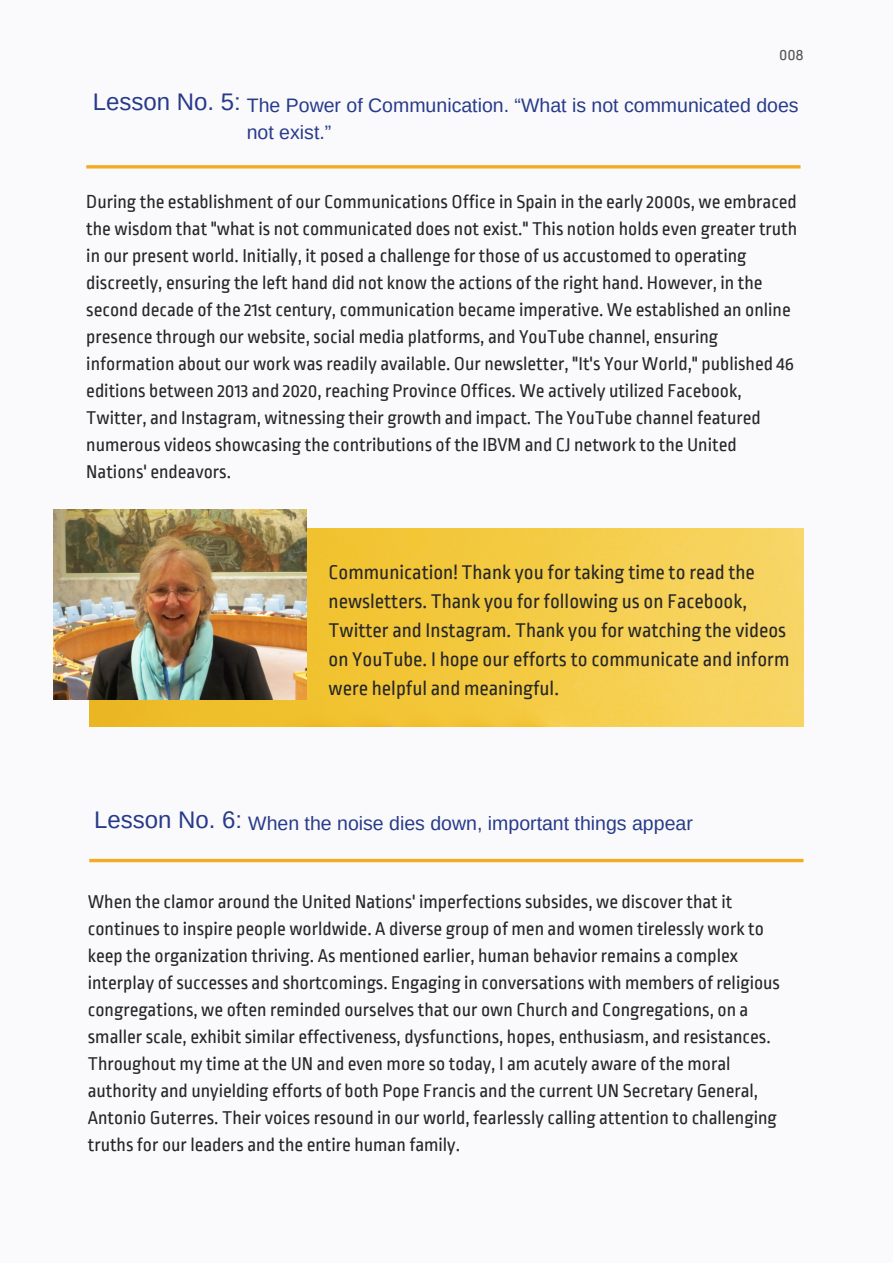
<style>
.page{position:relative;width:893px;height:1264px;background:#fff}
.page>*{position:absolute;margin:0;border:0;box-sizing:border-box;transform-origin:0 0}
.t1{font:24px "Arimo";color:#273b8a}
.t2{font:20.85px/29px "Ropa Sans";color:#272727}
.t3{font:19.5px/27px "Ropa Sans";color:#272727}
.t4{font:19.5px/27px "Arimo";color:#273b8a}
.t5{font:16.65px "Ropa Sans";color:#555}
</style>
<div class="page">
<div style="left:0;top:0;width:892px;height:1262px;background:#faf9fb"></div>
<hr style="left:86px;top:165px;width:714px;height:3px;background:#f3ab21">
<img style="left:89px;top:529px;width:714px;height:197px">
<img style="left:53px;top:509px;width:253px;height:190px">
<svg style="left:89px;top:858px;width:714px;height:4px;background:#f4bb50"></svg>
<p class="t5" style="left:779px;top:46px;width:26px">008</p>
<p class="t1" style="left:93px;top:89px;width:150px">Lesson No. 5:</p>
<p class="t4" style="left:247px;top:92px;width:553px">The Power of Communication. “What is not communicated does not exist.”</p>
<p class="t3" style="left:86px;top:188px;width:712px">During the establishment of our Communications Office in Spain in the early 2000s, we embraced the wisdom that "what is not communicated does not exist." This notion holds even greater truth in our present world. Initially, it posed a challenge for those of us accustomed to operating discreetly, ensuring the left hand did not know the actions of the right hand. However, in the second decade of the 21st century, communication became imperative. We established an online presence through our website, social media platforms, and YouTube channel, ensuring information about our work was readily available. Our newsletter, "It's Your World," published 46 editions between 2013 and 2020, reaching Province Offices. We actively utilized Facebook, Twitter, and Instagram, witnessing their growth and impact. The YouTube channel featured numerous videos showcasing the contributions of the IBVM and CJ network to the United Nations' endeavors.</p>
<p class="t2" style="left:328px;top:558px;width:462px">Communication! Thank you for taking time to read the newsletters. Thank you for following us on Facebook, Twitter and Instagram. Thank you for watching the videos on YouTube. I hope our efforts to communicate and inform were helpful and meaningful.</p>
<p class="t1" style="left:94px;top:806px;width:150px">Lesson No. 6:</p>
<p class="t4" style="left:248px;top:809px;width:446px">When the noise dies down, important things appear</p>
<p class="t3" style="left:88px;top:888px;width:693px">When the clamor around the United Nations' imperfections subsides, we discover that it continues to inspire people worldwide. A diverse group of men and women tirelessly work to keep the organization thriving. As mentioned earlier, human behavior remains a complex interplay of successes and shortcomings. Engaging in conversations with members of religious congregations, we often reminded ourselves that our own Church and Congregations, on a smaller scale, exhibit similar effectiveness, dysfunctions, hopes, enthusiasm, and resistances.<br>Throughout my time at the UN and even more so today, I am acutely aware of the moral authority and unyielding efforts of both Pope Francis and the current UN Secretary General, Antonio Guterres. Their voices resound in our world, fearlessly calling attention to challenging truths for our leaders and the entire human family.</p>
</div>
